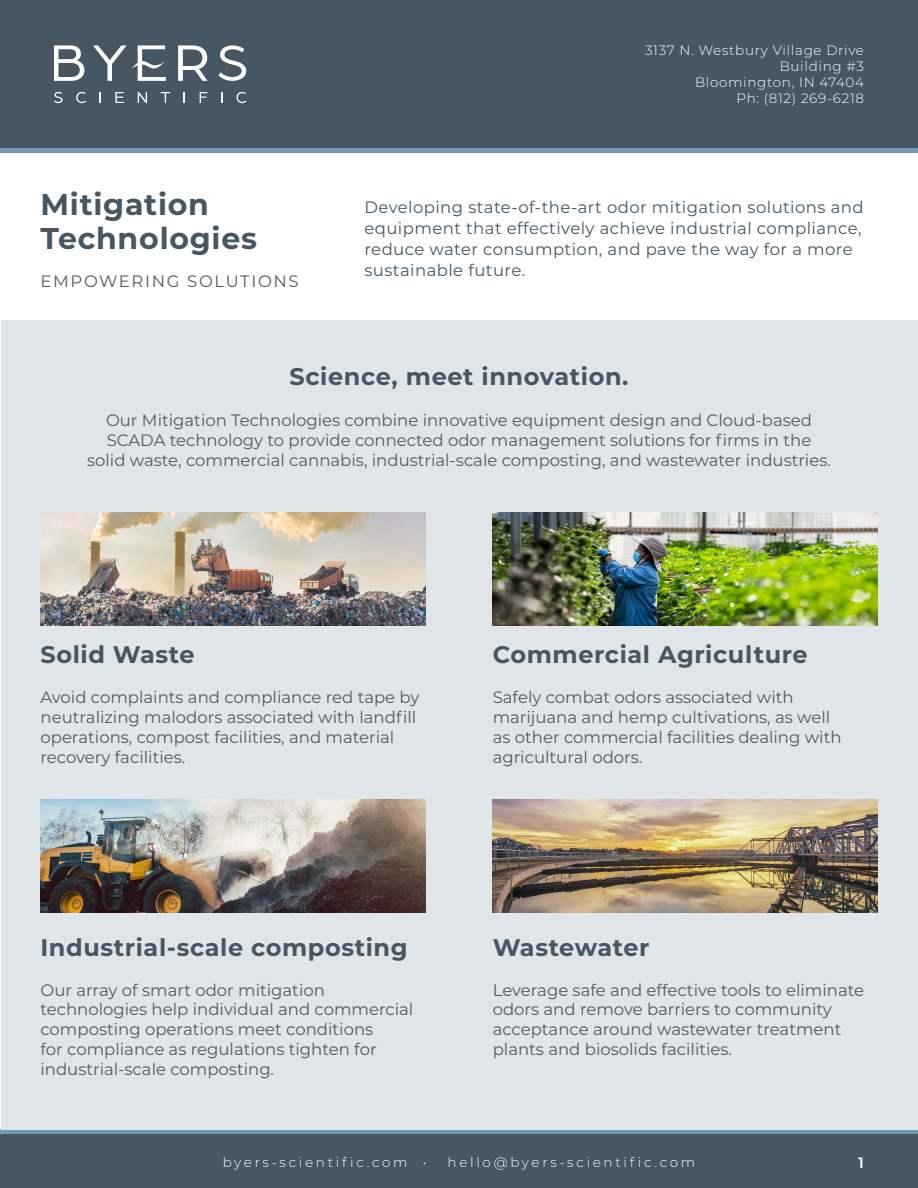
<style>
.page{position:relative;width:918px;height:1188px;background:#fff}
.page>*{position:absolute;margin:0;border:0;box-sizing:border-box;transform-origin:0 0}
.t1{font:700 30px/34.5px "Montserrat";letter-spacing:.025em;color:#465662}
.t2{font:700 24px "Montserrat";letter-spacing:.025em;color:#465662}
.t3{font:16.5px/19.8px "Montserrat";color:#57585a}
.t4{font:16.5px/21px "Montserrat";letter-spacing:.025em;color:#465662}
.t5{font:16.5px "Montserrat";letter-spacing:.1em;color:#57585a}
.t6{font:600 15px "Montserrat";color:#fff}
.t7{font:300 13.5px/16.2px "Montserrat";letter-spacing:.05em;color:#fff;text-align:right}
.t8{font:300 13.5px "Montserrat";letter-spacing:.2em;color:#fff}
</style>
<div class="page">
<div style="left:0;top:0;width:918px;height:149px;background:#465662"></div>
<svg style="left:54px;top:45px;width:30px;height:36px"></svg>
<svg style="left:178px;top:45px;width:30px;height:36px"></svg>
<svg style="left:93px;top:45px;width:73px;height:36px"></svg>
<svg style="left:219px;top:45px;width:27px;height:36px"></svg>
<svg style="left:54px;top:92px;width:9px;height:11px"></svg>
<svg style="left:76px;top:92px;width:10px;height:11px"></svg>
<svg style="left:115px;top:92px;width:9px;height:11px"></svg>
<svg style="left:138px;top:92px;width:9px;height:11px"></svg>
<svg style="left:161px;top:92px;width:9px;height:11px"></svg>
<svg style="left:200px;top:92px;width:7px;height:11px"></svg>
<svg style="left:236px;top:92px;width:10px;height:11px"></svg>
<hr style="left:0;top:1130px;width:918px;height:4px;background:#709ab3">
<div style="left:0;top:1134px;width:918px;height:54px;background:#465662"></div>
<hr style="left:0;top:149px;width:918px;height:4px;background:#709ab3">
<div style="left:1px;top:320px;width:916px;height:810px;background:#e0e5e9"></div>
<img style="left:40px;top:513px;width:385px;height:112px">
<img style="left:40px;top:800px;width:385px;height:112px">
<img style="left:493px;top:513px;width:384px;height:112px">
<img style="left:493px;top:800px;width:384px;height:112px">
<h1 class="t1" style="left:40px;top:185px;width:218px">Mitigation<br>Technologies</h1>
<p class="t5" style="left:41px;top:270px;width:260px">EMPOWERING SOLUTIONS</p>
<p class="t7" style="left:645px;top:42px;width:220px">3137 N. Westbury Village Drive<br>Building #3<br>Bloomington, IN 47404<br>Ph: (812) 269-6218</p>
<p class="t4" style="left:364px;top:196px;width:501px">Developing state-of-the-art odor mitigation solutions and equipment that effectively achieve industrial compliance, reduce water consumption, and pave the way for a more sustainable future.</p>
<h2 class="t2" style="left:290px;top:359px;width:340px">Science, meet innovation.</h2>
<p class="t3" style="left:87px;top:410px;width:745px;text-align:center">Our Mitigation Technologies combine innovative equipment design and Cloud-based<br>SCADA technology to provide connected odor management solutions for firms in the solid waste, commercial cannabis, industrial-scale composting, and wastewater industries.</p>
<h2 class="t2" style="left:40px;top:637px;width:156px">Solid Waste</h2>
<p class="t3" style="left:40px;top:687px;width:380px">Avoid complaints and compliance red tape by neutralizing malodors associated with landfill operations, compost facilities, and material recovery facilities.</p>
<h2 class="t2" style="left:40px;top:930px;width:369px">Industrial-scale composting</h2>
<p class="t3" style="left:40px;top:979px;width:374px">Our array of smart odor mitigation technologies help individual and commercial composting operations meet conditions<br>for compliance as regulations tighten for industrial-scale composting.</p>
<h2 class="t2" style="left:493px;top:637px;width:317px">Commercial Agriculture</h2>
<p class="t3" style="left:493px;top:687px;width:350px">Safely combat odors associated with marijuana and hemp cultivations, as well as other commercial facilities dealing with agricultural odors.</p>
<h2 class="t2" style="left:493px;top:930px;width:158px">Wastewater</h2>
<p class="t3" style="left:493px;top:979px;width:373px">Leverage safe and effective tools to eliminate odors and remove barriers to community acceptance around wastewater treatment plants and biosolids facilities.</p>
<p class="t8" style="left:223px;top:1153px;width:205px">byers-scientific.com •</p>
<p class="t8" style="left:448px;top:1153px;width:249px">hello@byers-scientific.com</p>
<p class="t6" style="left:858px;top:1152px;width:7px">1</p>
</div>
